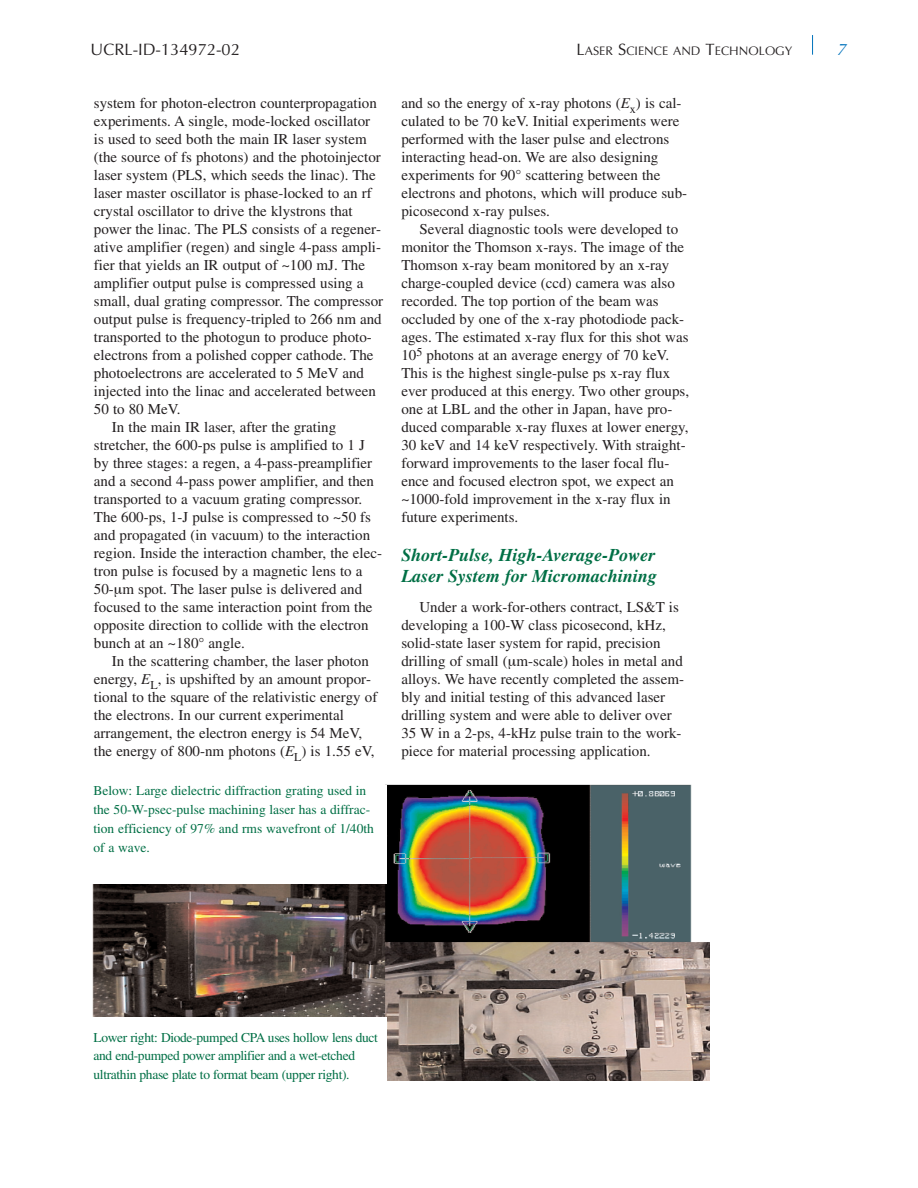
<style>
.page{position:relative;width:918px;height:1188px;background:#fff}
.page>*{position:absolute;margin:0;border:0;box-sizing:border-box;transform-origin:0 0}
.t1{font:italic 700 18px/21px "Times";color:#006f45}
.t2{font:16.5px "Optima";color:#231f20}
.t3{font:italic 16.5px "Optima";color:#0072bc}
.t4{font:15px/18px "Times";color:#231f20}
.t5{font:13.5px/18.8px "Times";color:#006f45}
.t6{font:13.5px/18.8px "Times";letter-spacing:-.02em;color:#006f45}
.t7{font:12.3px "Optima";color:#231f20}
.s1{font-size:16.5px}
.s2{font-style:italic}
</style>
<div class="page">
<svg style="left:812px;top:35px;width:1px;height:20px"></svg>
<img style="left:92px;top:784px;width:618px;height:296px">
<div style="left:92px;top:1017px;width:295px;height:69px;background:#fff"></div>
<div style="left:92px;top:785px;width:295px;height:99px;background:#fff"></div>
<p class="t2" style="left:91px;top:43px;width:151px">UCRL-ID-134972-02</p>
<p class="t7" style="left:577px;top:46px;width:217px"><span class="s1">L</span>ASER <span class="s1">S</span>CIENCE AND <span class="s1">T</span>ECHNOLOGY</p>
<p class="t3" style="left:837px;top:43px;width:11px">7</p>
<p class="t4" style="left:94px;top:95px;width:285px">system for photon-electron counterpropagation</p>
<p class="t4" style="left:94px;top:113px;width:278px">experiments. A single, mode-locked oscillator</p>
<p class="t4" style="left:94px;top:131px;width:274px">is used to seed both the main IR laser system</p>
<p class="t4" style="left:94px;top:149px;width:289px">(the source of fs photons) and the photoinjector</p>
<p class="t4" style="left:94px;top:167px;width:283px">laser system (PLS, which seeds the linac). The</p>
<p class="t4" style="left:94px;top:185px;width:279px">laser master oscillator is phase-locked to an rf</p>
<p class="t4" style="left:94px;top:203px;width:260px">crystal oscillator to drive the klystrons that</p>
<p class="t4" style="left:94px;top:221px;width:289px">power the linac. The PLS consists of a regener-</p>
<p class="t4" style="left:94px;top:239px;width:289px">ative amplifier (regen) and single 4-pass ampli-</p>
<p class="t4" style="left:94px;top:257px;width:273px">fier that yields an IR output of ~100 mJ. The</p>
<p class="t4" style="left:94px;top:275px;width:271px">amplifier output pulse is compressed using a</p>
<p class="t4" style="left:94px;top:293px;width:291px">small, dual grating compressor. The compressor</p>
<p class="t4" style="left:94px;top:311px;width:289px">output pulse is frequency-tripled to 266 nm and</p>
<p class="t4" style="left:94px;top:329px;width:279px">transported to the photogun to produce photo-</p>
<p class="t4" style="left:94px;top:347px;width:281px">electrons from a polished copper cathode. The</p>
<p class="t4" style="left:94px;top:365px;width:272px">photoelectrons are accelerated to 5 MeV and</p>
<p class="t4" style="left:94px;top:383px;width:284px">injected into the linac and accelerated between</p>
<p class="t4" style="left:94px;top:401px;width:88px">50 to 80 MeV.</p>
<p class="t4" style="left:112px;top:419px;width:226px">In the main IR laser, after the grating</p>
<p class="t4" style="left:94px;top:437px;width:273px">stretcher, the 600-ps pulse is amplified to 1 J</p>
<p class="t4" style="left:94px;top:455px;width:280px">by three stages: a regen, a 4-pass-preamplifier</p>
<p class="t4" style="left:94px;top:473px;width:282px">and a second 4-pass power amplifier, and then</p>
<p class="t4" style="left:94px;top:491px;width:270px">transported to a vacuum grating compressor.</p>
<p class="t4" style="left:94px;top:509px;width:279px">The 600-ps, 1-J pulse is compressed to ~50 fs</p>
<p class="t4" style="left:94px;top:527px;width:278px">and propagated (in vacuum) to the interaction</p>
<p class="t4" style="left:94px;top:545px;width:290px">region. Inside the interaction chamber, the elec-</p>
<p class="t4" style="left:94px;top:563px;width:270px">tron pulse is focused by a magnetic lens to a</p>
<p class="t4" style="left:94px;top:581px;width:270px">50- m spot. The laser pulse is delivered and</p>
<p class="t4" style="left:94px;top:599px;width:280px">focused to the same interaction point from the</p>
<p class="t4" style="left:94px;top:617px;width:276px">opposite direction to collide with the electron</p>
<p class="t4" style="left:94px;top:635px;width:152px">bunch at an ~180° angle.</p>
<p class="t4" style="left:112px;top:653px;width:258px">In the scattering chamber, the laser photon</p>
<p class="t4" style="left:94px;top:671px;width:279px">energy, <span class="s2">E</span><sub>L</sub>, is upshifted by an amount propor-</p>
<p class="t4" style="left:94px;top:689px;width:285px">tional to the square of the relativistic energy of</p>
<p class="t4" style="left:94px;top:707px;width:252px">the electrons. In our current experimental</p>
<p class="t4" style="left:94px;top:725px;width:270px">arrangement, the electron energy is 54 MeV,</p>
<p class="t4" style="left:94px;top:743px;width:282px">the energy of 800-nm photons (<span class="s2">E</span><sub>L</sub>) is 1.55 eV,</p>
<p class="t5" style="left:93px;top:783px;width:282px">Below: Large dielectric diffraction grating used in the 50-W-psec-pulse machining laser has a diffrac&shy;tion efficiency of 97% and rms wavefront of 1/40th of a wave.</p>
<p class="t4" style="left:401px;top:95px;width:287px">and so the energy of x-ray photons (<span class="s2">E</span><sub>x</sub>) is cal&shy;culated to be 70 keV. Initial experiments were performed with the laser pulse and electrons interacting head-on. We are also designing experiments for 90° scattering between the electrons and photons, which will produce sub&shy;picosecond x-ray pulses.</p>
<p class="t4" style="left:401px;top:221px;width:289px;text-indent:18px">Several diagnostic tools were developed to monitor the Thomson x-rays. The image of the Thomson x-ray beam monitored by an x-ray charge-coupled device (ccd) camera was also recorded. The top portion of the beam was occluded by one of the x-ray photodiode pack&shy;ages. The estimated x-ray flux for this shot was 10<sup>5</sup> photons at an average energy of 70 keV.<br>This is the highest single-pulse ps x-ray flux ever produced at this energy. Two other groups, one at LBL and the other in Japan, have pro&shy;duced comparable x-ray fluxes at lower energy, 30 keV and 14 keV respectively. With straight&shy;forward improvements to the laser focal flu&shy;ence and focused electron spot, we expect an ~1000-fold improvement in the x-ray flux in future experiments.</p>
<p class="t1" style="left:401px;top:546px;width:257px">Short-Pulse, High-Average-Power<br>Laser System for Micromachining</p>
<p class="t4" style="left:401px;top:599px;width:284px;text-indent:18px">Under a work-for-others contract, LS&amp;T is developing a 100-W class picosecond, kHz, solid-state laser system for rapid, precision drilling of small ( m-scale) holes in metal and alloys. We have recently completed the assem&shy;bly and initial testing of this advanced laser drilling system and were able to deliver over 35 W in a 2-ps, 4-kHz pulse train to the work&shy;piece for material processing application.</p>
<p class="t6" style="left:94px;top:1029px;width:286px">Lower right: Diode-pumped CPA uses hollow lens duct and end-pumped power amplifier and a wet-etched ultrathin phase plate to format beam (upper right).</p>
</div>
